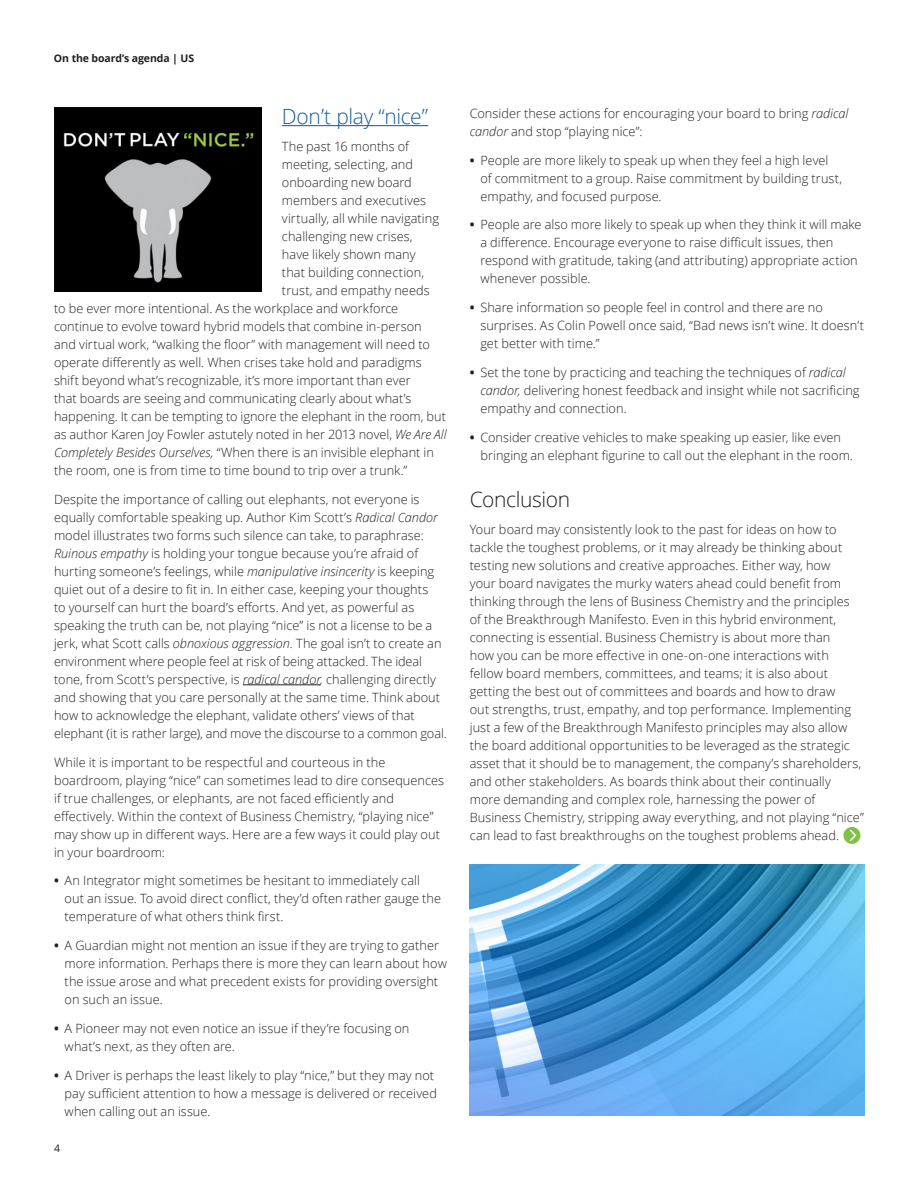
<style>
.page{position:relative;width:918px;height:1188px;background:#fff}
.page>*{position:absolute;margin:0;border:0;box-sizing:border-box;transform-origin:0 0}
.Introduction__14_18p{font:300 21px "Open Sans";letter-spacing:-.015em;color:#175d9e}
.Introduction__14_18p-2{font:300 21px "Open Sans";letter-spacing:-.015em;color:#231f20}
.Body_copy__8_5_12pt{font:300 12.75px/18px "Open Sans";letter-spacing:.005em;color:#231f20}
.Brochure_title__foli{font:700 10.5px "Open Sans";letter-spacing:-.01em;color:#231f20}
.Folio_Left_pg__7_9_5{font:10.5px "Open Sans";color:#231f20}
.s1{font-style:italic}
.s2{font-weight:700}
</style>
<div class="page">
<svg style="left:843px;top:827px;width:17px;height:17px"></svg>
<svg style="left:848px;top:828px;width:10px;height:15px"></svg>
<hr style="left:282px;top:125px;width:146px;height:1px;background:#175d9e">
<hr style="left:243px;top:685px;width:77px;height:1px;background:#231f20">
<img style="left:55px;top:108px;width:207px;height:184px">
<img style="left:469px;top:864px;width:396px;height:252px">
<p class="Brochure_title__foli" style="left:54px;top:51px;width:142px">On the board’s agenda | US</p>
<p class="Introduction__14_18p" style="left:282px;top:102px;width:148px">Don’t play “nice”</p>
<p class="Body_copy__8_5_12pt" style="left:282px;top:137px;width:128px">The past 16 months of</p>
<p class="Body_copy__8_5_12pt" style="left:282px;top:155px;width:132px">meeting, selecting, and</p>
<p class="Body_copy__8_5_12pt" style="left:282px;top:173px;width:131px">onboarding new board</p>
<p class="Body_copy__8_5_12pt" style="left:282px;top:191px;width:146px">members and executives</p>
<p class="Body_copy__8_5_12pt" style="left:282px;top:209px;width:159px">virtually, all while navigating</p>
<p class="Body_copy__8_5_12pt" style="left:282px;top:227px;width:132px">challenging new crises,</p>
<p class="Body_copy__8_5_12pt" style="left:282px;top:245px;width:135px">have likely shown many</p>
<p class="Body_copy__8_5_12pt" style="left:282px;top:263px;width:144px">that building connection,</p>
<p class="Body_copy__8_5_12pt" style="left:282px;top:281px;width:149px">trust, and empathy needs</p>
<p class="Body_copy__8_5_12pt" style="left:54px;top:299px;width:346px">to be ever more intentional. As the workplace and workforce</p>
<p class="Body_copy__8_5_12pt" style="left:54px;top:317px;width:369px">continue to evolve toward hybrid models that combine in-person</p>
<p class="Body_copy__8_5_12pt" style="left:54px;top:335px;width:378px">and virtual work, “walking the floor” with management will need to</p>
<p class="Body_copy__8_5_12pt" style="left:54px;top:353px;width:369px">operate differently as well. When crises take hold and paradigms</p>
<p class="Body_copy__8_5_12pt" style="left:54px;top:371px;width:358px">shift beyond what’s recognizable, it’s more important than ever</p>
<p class="Body_copy__8_5_12pt" style="left:54px;top:389px;width:359px">that boards are seeing and communicating clearly about what’s</p>
<p class="Body_copy__8_5_12pt" style="left:54px;top:407px;width:394px">happening. It can be tempting to ignore the elephant in the room, but</p>
<p class="Body_copy__8_5_12pt" style="left:54px;top:425px;width:394px">as author Karen Joy Fowler astutely noted in her 2013 novel, <span class="s1">We Are All</span></p>
<p class="Body_copy__8_5_12pt" style="left:54px;top:443px;width:382px"><span class="s1">Completely Besides Ourselves,</span> “When there is an invisible elephant in</p>
<p class="Body_copy__8_5_12pt" style="left:54px;top:461px;width:355px">the room, one is from time to time bound to trip over a trunk.”</p>
<p class="Body_copy__8_5_12pt" style="left:54px;top:490px;width:394px">Despite the importance of calling out elephants, not everyone is equally comfortable speaking up. Author Kim Scott’s <span class="s1">Radical Candor </span>model illustrates two forms such silence can take, to paraphrase:<br><span class="s1">Ruinous empathy</span> is holding your tongue because you’re afraid of hurting someone’s feelings, while <span class="s1">manipulative insincerity</span> is keeping quiet out of a desire to fit in. In either case, keeping your thoughts<br>to yourself can hurt the board’s efforts. And yet, as powerful as speaking the truth can be, not playing “nice” is not a license to be a jerk, what Scott calls <span class="s1">obnoxious aggression.</span> The goal isn’t to create an environment where people feel at risk of being attacked. The ideal tone, from Scott’s perspective, is <span class="s1">radical candor,</span> challenging directly and showing that you care personally at the same time. Think about how to acknowledge the elephant, validate others’ views of that elephant (it is rather large), and move the discourse to a common goal.</p>
<p class="Body_copy__8_5_12pt" style="left:54px;top:753px;width:392px">While it is important to be respectful and courteous in the boardroom, playing “nice” can sometimes lead to dire consequences if true challenges, or elephants, are not faced efficiently and effectively. Within the context of Business Chemistry, “playing nice” may show up in different ways. Here are a few ways it could play out in your boardroom:</p>
<p class="Body_copy__8_5_12pt" style="left:65px;top:871px;width:378px;text-indent:-11px"><span class="s2">•</span> An Integrator might sometimes be hesitant to immediately call out an issue. To avoid direct conflict, they’d often rather gauge the temperature of what others think first.</p>
<p class="Body_copy__8_5_12pt" style="left:65px;top:936px;width:384px;text-indent:-11px"><span class="s2">•</span> A Guardian might not mention an issue if they are trying to gather more information. Perhaps there is more they can learn about how the issue arose and what precedent exists for providing oversight on such an issue.</p>
<p class="Body_copy__8_5_12pt" style="left:65px;top:1019px;width:346px;text-indent:-11px"><span class="s2">•</span> A Pioneer may not even notice an issue if they’re focusing on what’s next, as they often are.</p>
<p class="Body_copy__8_5_12pt" style="left:65px;top:1066px;width:374px;text-indent:-11px"><span class="s2">•</span> A Driver is perhaps the least likely to play “nice,” but they may not pay sufficient attention to how a message is delivered or received when calling out an issue.</p>
<p class="Folio_Left_pg__7_9_5" style="left:54px;top:1141px;width:8px">4</p>
<p class="Body_copy__8_5_12pt" style="left:470px;top:104px;width:380px">Consider these actions for encouraging your board to bring <span class="s1">radical candor</span> and stop “playing nice”:</p>
<p class="Body_copy__8_5_12pt" style="left:480px;top:151px;width:363px;text-indent:-11px"><span class="s2">•</span> People are more likely to speak up when they feel a high level of commitment to a group. Raise commitment by building trust, empathy, and focused purpose.</p>
<p class="Body_copy__8_5_12pt" style="left:480px;top:215px;width:383px;text-indent:-11px"><span class="s2">•</span> People are also more likely to speak up when they think it will make a difference. Encourage everyone to raise difficult issues, then respond with gratitude, taking (and attributing) appropriate action whenever possible.</p>
<p class="Body_copy__8_5_12pt" style="left:480px;top:298px;width:385px;text-indent:-11px"><span class="s2">•</span> Share information so people feel in control and there are no surprises. As Colin Powell once said, “Bad news isn’t wine. It doesn’t get better with time.”</p>
<p class="Body_copy__8_5_12pt" style="left:480px;top:363px;width:381px;text-indent:-11px"><span class="s2">•</span> Set the tone by practicing and teaching the techniques of <span class="s1">radical candor,</span> delivering honest feedback and insight while not sacrificing empathy and connection.</p>
<p class="Body_copy__8_5_12pt" style="left:480px;top:428px;width:374px;text-indent:-11px"><span class="s2">•</span> Consider creative vehicles to make speaking up easier, like even bringing an elephant figurine to call out the elephant in the room.</p>
<p class="Introduction__14_18p-2" style="left:470px;top:485px;width:102px">Conclusion</p>
<p class="Body_copy__8_5_12pt" style="left:470px;top:520px;width:396px">Your board may consistently look to the past for ideas on how to tackle the toughest problems, or it may already be thinking about testing new solutions and creative approaches. Either way, how<br>your board navigates the murky waters ahead could benefit from thinking through the lens of Business Chemistry and the principles of the Breakthrough Manifesto. Even in this hybrid environment, connecting is essential. Business Chemistry is about more than<br>how you can be more effective in one-on-one interactions with fellow board members, committees, and teams; it is also about getting the best out of committees and boards and how to draw<br>out strengths, trust, empathy, and top performance. Implementing just a few of the Breakthrough Manifesto principles may also allow the board additional opportunities to be leveraged as the strategic asset that it should be to management, the company’s shareholders, and other stakeholders. As boards think about their continually more demanding and complex role, harnessing the power of Business Chemistry, stripping away everything, and not playing “nice” can lead to fast breakthroughs on the toughest problems ahead.</p>
</div>
